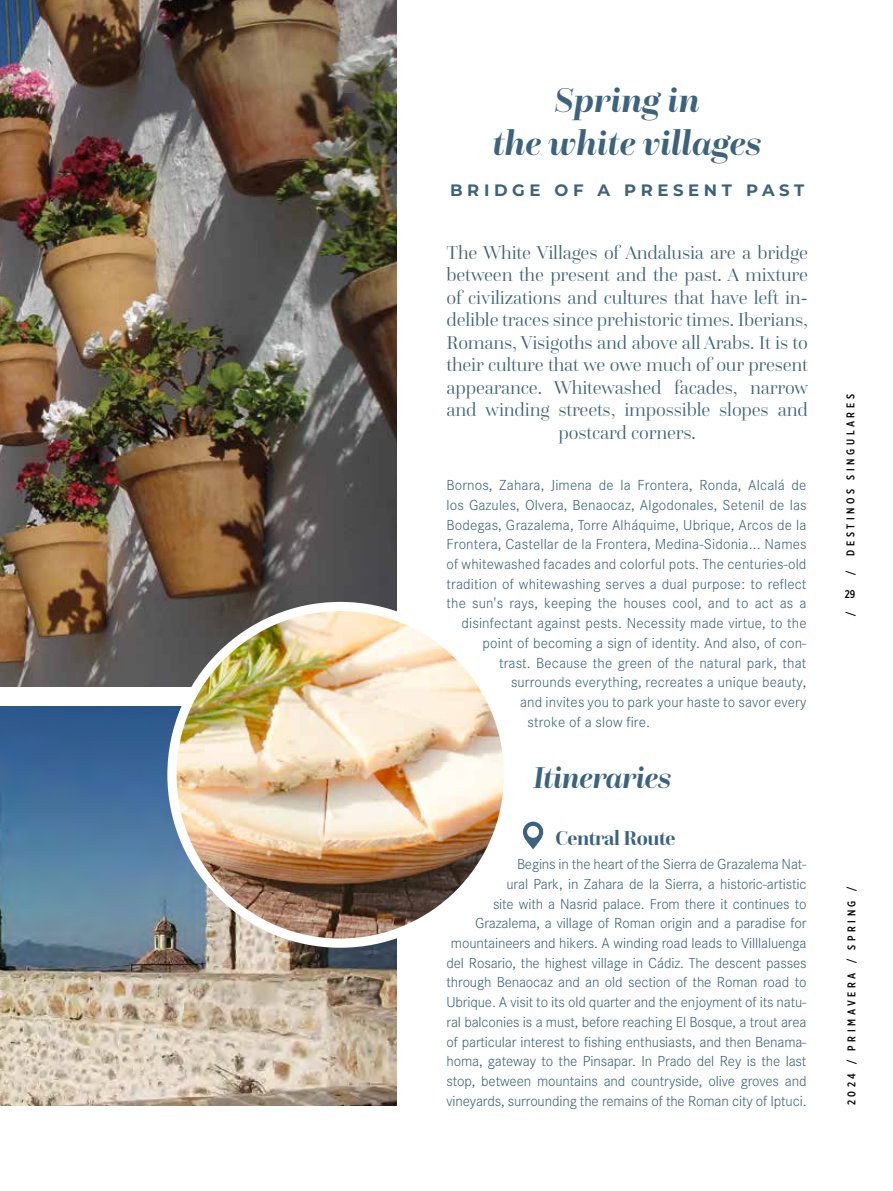
<style>
.page{position:relative;width:893px;height:1191px;background:#fff}
.page>*{position:absolute;margin:0;border:0;box-sizing:border-box;transform-origin:0 0}
.t1{font:italic 700 36px/43.2px "Questa Grande";color:#3c637d;text-align:center}
.t2{font:italic 700 31.5px "Questa Grande";letter-spacing:-.01em;color:#3c637d;scale:.96 1}
.t3{font:700 21px "Questa Grande";letter-spacing:-.02em;color:#3c637d}
.t4{font:300 19.5px/22.5px "Questa Grande";letter-spacing:-.01em;color:#3c637d;text-align:center}
.t5{font:700 16.5px "Montserrat";letter-spacing:.28em;color:#3c637d}
.t6{font:300 14.25px/19.8px "Corporate SBQ";letter-spacing:-.01em;color:#3c637d;text-align:right}
.t7{font:300 14.25px "Corporate SBQ";letter-spacing:.01em;color:#3c637d}
.t8{font:500 11.25px "Gotham X Narrow";letter-spacing:.32em;color:#000}
</style>
<div class="page">
<img style="left:0;top:706px;width:396px;height:399px">
<img style="left:0;top:0;width:396px;height:687px">
<img style="left:172px;top:606px;width:336px;height:337px;border-radius:168px">
<div style="left:167px;top:602px;width:346px;height:345px;border:9px solid #fff;border-radius:50%"></div>
<svg style="left:522px;top:821px;width:22px;height:28px"></svg>
<div style="left:527px;top:826px;width:12px;height:12px;background:#fff;border-radius:50%"></div>
<h1 class="t1" style="left:493px;top:78px;width:270px">Spring in<br>the white villages</h1>
<p class="t5" style="left:450px;top:178px;width:356px">BRIDGE OF A PRESENT PAST</p>
<p class="t4" style="left:446px;top:241px;width:363px">The White Villages of Andalusia are a bridge between the present and the past. A mixture of civilizations and cultures that have left in&shy;delible traces since prehistoric times. Iberians, Romans, Visigoths and above all Arabs. It is to their culture that we owe much of our present appearance. Whitewashed facades, narrow and winding streets, impossible slopes and postcard corners.</p>
<p class="t7" style="left:446px;top:477px;width:361px">Bornos, Zahara, Jimena de la Frontera, Ronda, Alcalá de</p>
<p class="t7" style="left:446px;top:496px;width:362px">los Gazules, Olvera, Benaocaz, Algodonales, Setenil de las</p>
<p class="t7" style="left:446px;top:516px;width:362px">Bodegas, Grazalema, Torre Alháquime, Ubrique, Arcos de la</p>
<p class="t7" style="left:446px;top:536px;width:362px">Frontera, Castellar de la Frontera, Medina-Sidonia... Names</p>
<p class="t7" style="left:446px;top:556px;width:361px">of whitewashed facades and colorful pots. The centuries-old</p>
<p class="t7" style="left:446px;top:575px;width:361px">tradition of whitewashing serves a dual purpose: to reflect</p>
<p class="t7" style="left:446px;top:595px;width:362px">the sun's rays, keeping the houses cool, and to act as a</p>
<p class="t7" style="left:461px;top:615px;width:347px">disinfectant against pests. Necessity made virtue, to the</p>
<p class="t7" style="left:482px;top:634px;width:325px">point of becoming a sign of identity. And also, of con-</p>
<p class="t7" style="left:499px;top:654px;width:309px">trast. Because the green of the natural park, that</p>
<p class="t7" style="left:511px;top:674px;width:297px">surrounds everything, recreates a unique beauty,</p>
<p class="t7" style="left:520px;top:694px;width:288px">and invites you to park your haste to savor every</p>
<p class="t7" style="left:527px;top:713px;width:124px">stroke of a slow fire.</p>
<h2 class="t2" style="left:533px;top:758px;width:145px">Itineraries</h2>
<h3 class="t3" style="left:555px;top:825px;width:122px">Central Route</h3>
<p class="t6" style="left:446px;top:854px;width:362px">Begins in the heart of the Sierra de Grazalema Nat-<br>ural Park, in Zahara de la Sierra, a historic-artistic<br>site with a Nasrid palace. From there it continues to Grazalema, a village of Roman origin and a paradise for mountaineers and hikers. A winding road leads to Villlaluenga del Rosario, the highest village in Cádiz. The descent passes through Benaocaz and an old section of the Roman road to Ubrique. A visit to its old quarter and the enjoyment of its natu&shy;ral balconies is a must, before reaching El Bosque, a trout area of particular interest to fishing enthusiasts, and then Benama&shy;homa, gateway to the Pinsapar. In Prado del Rey is the last stop, between mountains and countryside, olive groves and vineyards, surrounding the remains of the Roman city of Iptuci.</p>
<p class="t8" style="left:844px;top:555px;width:162px;rotate:-90deg">DESTINOS SINGULARES</p>
<p class="t8" style="left:844px;top:575px;width:6px;rotate:-90deg">/</p>
<p class="t8" style="left:845px;top:587px;width:12px">29</p>
<p class="t8" style="left:844px;top:616px;width:6px;rotate:-90deg">/</p>
<p class="t8" style="left:845px;top:1105px;width:220px;rotate:-90deg">2024 / PRIMAVERA / SPRING /</p>
</div>
